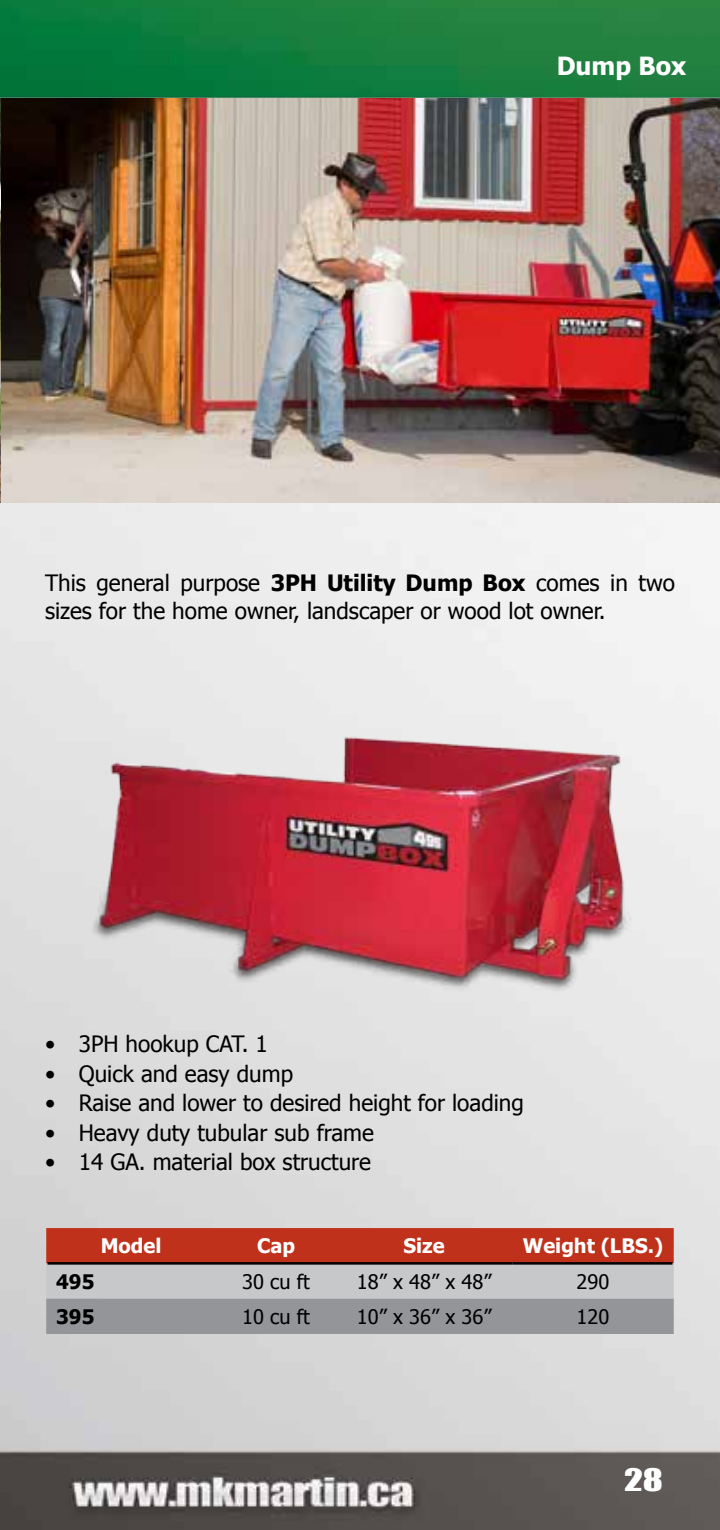
<style>
.page{position:relative;width:720px;height:1530px;background:#fff}
.page>*{position:absolute;margin:0;border:0;box-sizing:border-box;transform-origin:0 0}
.t1{font:28.5px "Impact";color:#fff;scale:1.32 1}
.t2{font:700 25px "Tahoma";color:#fff}
.t3{font:22.5px/27.5px "Tahoma";color:#000}
.t4{font:20px "Tahoma";color:#000}
.t5{font:700 20px "Tahoma";color:#fff}
.t6{font:700 20px "Tahoma";color:#000}
.s1{font-weight:700}
</style>
<div class="page">
<img style="left:0;top:0;width:720px;height:1530px">
<img style="left:0;top:671px;width:720px;height:389px">
<img style="left:0;top:98px;width:720px;height:405px">
<div style="left:0;top:1018px;width:16px;height:405px;background:#d1d1d3"></div>
<svg style="left:46px;top:1228px;width:628px;height:106px;background:#b2847f"></svg>
<hr style="left:48px;top:1262px;width:168px;height:3px;background:#000">
<hr style="left:216px;top:1262px;width:120px;height:3px;background:#000">
<hr style="left:336px;top:1262px;width:176px;height:3px;background:#000">
<hr style="left:512px;top:1262px;width:160px;height:3px;background:#000">
<p class="t2" style="left:557px;top:48px;width:131px">Dump Box</p>
<p class="t3" style="left:45px;top:571px;width:631px">This general purpose <span class="s1">3PH Utility Dump Box</span> comes in two sizes for the home owner, landscaper or wood lot owner.</p>
<p class="t3" style="left:45px;top:1032px;width:224px">• 3PH hookup CAT. 1</p>
<p class="t3" style="left:45px;top:1061px;width:250px">• Quick and easy dump</p>
<p class="t3" style="left:45px;top:1091px;width:480px">• Raise and lower to desired height for loading</p>
<p class="t3" style="left:45px;top:1120px;width:330px">• Heavy duty tubular sub frame</p>
<p class="t3" style="left:45px;top:1150px;width:328px">• 14 GA. material box structure</p>
<p class="t5" style="left:101px;top:1232px;width:62px">Model</p>
<p class="t5" style="left:257px;top:1232px;width:39px">Cap</p>
<p class="t5" style="left:404px;top:1232px;width:43px">Size</p>
<p class="t5" style="left:523px;top:1232px;width:142px">Weight (LBS.)</p>
<p class="t6" style="left:56px;top:1267px;width:40px">495</p>
<p class="t4" style="left:242px;top:1268px;width:69px">30 cu ft</p>
<p class="t4" style="left:357px;top:1268px;width:136px">18” x 48” x 48”</p>
<p class="t4" style="left:577px;top:1268px;width:34px">290</p>
<p class="t6" style="left:56px;top:1303px;width:40px">395</p>
<p class="t4" style="left:242px;top:1303px;width:69px">10 cu ft</p>
<p class="t4" style="left:357px;top:1303px;width:136px">10” x 36” x 36”</p>
<p class="t4" style="left:577px;top:1303px;width:34px">120</p>
<p class="t1" style="left:624px;top:1458px;width:31px">28</p>
</div>
